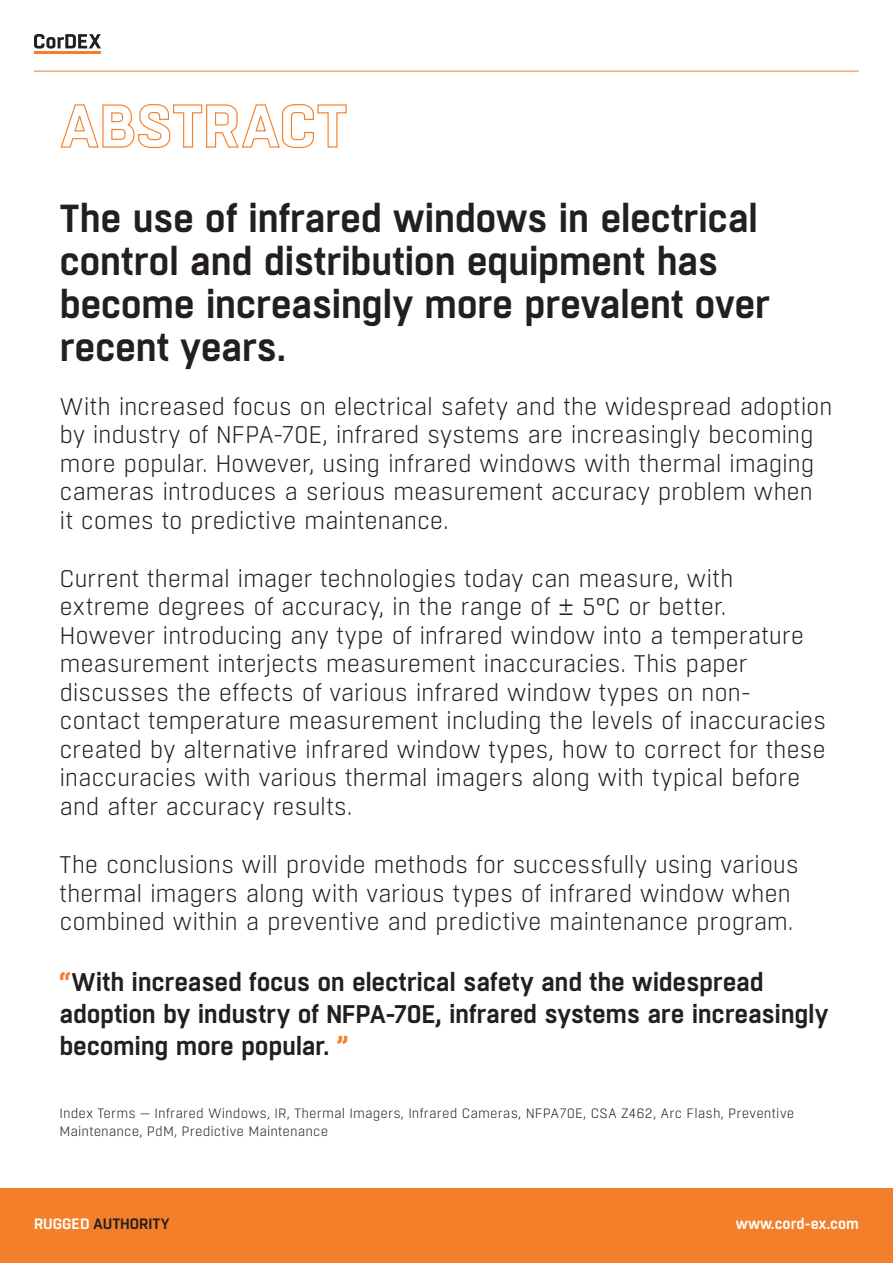
<style>
.page{position:relative;width:893px;height:1263px;background:#fff}
.page>*{position:absolute;margin:0;border:0;box-sizing:border-box;transform-origin:0 0}
.Paragraph_Style_2{font:600 39px/42.8px "Boxed";letter-spacing:-.015em;color:#231f20}
.Body{font:600 25.5px/31.5px "Boxed";letter-spacing:-.015em;color:#231f20}
.Large_Body{font:300 24px/28.5px "Boxed";letter-spacing:-.015em;color:#231f20}
.Body-2{font:300 24px/28.5px "Boxed";letter-spacing:-.015em;color:#231f20}
.t1{font:600 15px "Boxed";color:#231f20}
.t2{font:600 15px "Boxed";color:#fff}
.Body-3{font:300 13.5px/18px "Boxed";letter-spacing:.005em;color:#231f20}
.s1{font-family:"Abadi";font-stretch:condensed}
.s2{color:#f47f2a}
.s3{color:#fff}
</style>
<div class="page">
<svg style="left:34px;top:34px;width:67px;height:15px"></svg>
<hr style="left:34px;top:51px;width:67px;height:3px;background:#f47f2a">
<hr style="left:34px;top:71px;width:825px;height:1px;background:#f47f2a">
<div style="left:0;top:1189px;width:893px;height:74px;background:#f47f2a"></div>
<svg style="left:60px;top:104px;width:287px;height:44px"></svg>
<p class="Paragraph_Style_2" style="left:60px;top:199px;width:712px">The use of infrared windows in electrical control and distribution equipment has become increasingly more prevalent over recent years.</p>
<p class="Large_Body" style="left:60px;top:392px;width:775px">With increased focus on electrical safety and the widespread adoption by industry of NFPA-70E, infrared systems are increasingly becoming more popular. However, using infrared windows with thermal imaging cameras introduces a serious measurement accuracy problem when<br>it comes to predictive maintenance.</p>
<p class="Large_Body" style="left:60px;top:565px;width:768px">Current thermal imager technologies today can measure, with extreme degrees of accuracy, in the range of <span class="s1">±</span> 5°C or better.<br>However introducing any type of infrared window into a temperature measurement interjects measurement inaccuracies. This paper discusses the effects of various infrared window types on non&shy;contact temperature measurement including the levels of inaccuracies created by alternative infrared window types, how to correct for these inaccuracies with various thermal imagers along with typical before and after accuracy results.</p>
<p class="Body-2" style="left:60px;top:851px;width:741px">The conclusions will provide methods for successfully using various thermal imagers along with various types of infrared window when combined within a preventive and predictive maintenance program.</p>
<p class="Body" style="left:60px;top:968px;width:770px"><span class="s2">“</span>With increased focus on electrical safety and the widespread adoption by industry of NFPA-70E, infrared systems are increasingly becoming more popular. <span class="s2">”</span></p>
<p class="Body-3" style="left:60px;top:1104px;width:736px">Index Terms — Infrared Windows, IR, Thermal Imagers, Infrared Cameras, NFPA70E, CSA Z462, Arc Flash, Preventive<br>Maintenance, PdM, Predictive Maintenance</p>
<p class="t1" style="left:34px;top:1214px;width:137px"><span class="s3">RUGGED</span> AUTHORITY</p>
<p class="t2" style="left:736px;top:1214px;width:125px">www.cord-ex.com</p>
</div>
